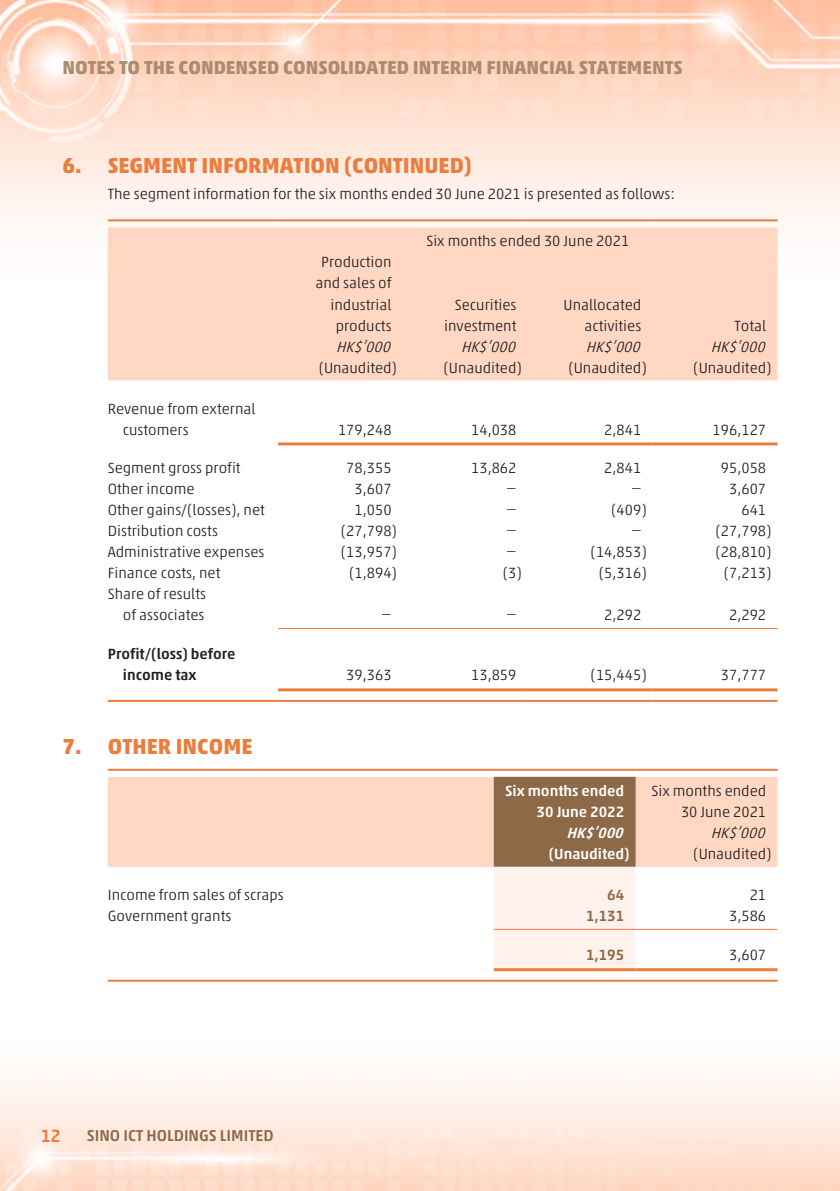
<style>
.page{position:relative;width:840px;height:1191px;background:#fff}
.page>*{position:absolute;margin:0;border:0;box-sizing:border-box;transform-origin:0 0}
._3__標題{font:700 22px "Akko Pro";color:#eb7d3d}
.t1{font:700 19px "Akko Pro";color:#aa8c6f}
.t2{font:500 18px "Akko Pro";color:#eb7d3d}
.t3{font:500 16px "Akko Pro";color:#8e6947}
._1__內文{font:300 15px "Akko Pro";color:#231f20}
._1__內文-2{font:italic 300 15px "Akko Pro";color:#231f20}
._1__內文-3{font:500 15px "Akko Pro";color:#fff}
._1__內文-4{font:500 15px "Akko Pro";color:#231f20}
._1__內文-5{font:500 15px "Akko Pro";color:#8e6947}
._1__內文-6{font:italic 500 15px "Akko Pro";color:#fff}
</style>
<div class="page">
<img style="left:0;top:0;width:838px;height:1191px">
<div style="left:108px;top:227px;width:669px;height:153px;background:#ffd7c3"></div>
<hr style="left:108px;top:219px;width:170px;height:2px;background:#eb7d3d">
<hr style="left:278px;top:219px;width:125px;height:2px;background:#eb7d3d">
<hr style="left:403px;top:219px;width:124px;height:2px;background:#eb7d3d">
<hr style="left:527px;top:219px;width:125px;height:2px;background:#eb7d3d">
<hr style="left:652px;top:219px;width:125px;height:2px;background:#eb7d3d">
<hr style="left:278px;top:442px;width:125px;height:3px;background:#eb7d3d">
<hr style="left:403px;top:442px;width:124px;height:3px;background:#eb7d3d">
<hr style="left:527px;top:442px;width:125px;height:3px;background:#eb7d3d">
<hr style="left:652px;top:442px;width:125px;height:3px;background:#eb7d3d">
<hr style="left:278px;top:628px;width:125px;height:1px;background:#eb7d3d">
<hr style="left:403px;top:628px;width:124px;height:1px;background:#eb7d3d">
<hr style="left:527px;top:628px;width:125px;height:1px;background:#eb7d3d">
<hr style="left:652px;top:628px;width:125px;height:1px;background:#eb7d3d">
<hr style="left:278px;top:688px;width:125px;height:3px;background:#eb7d3d">
<hr style="left:403px;top:688px;width:124px;height:3px;background:#eb7d3d">
<hr style="left:527px;top:688px;width:125px;height:3px;background:#eb7d3d">
<hr style="left:652px;top:688px;width:125px;height:3px;background:#eb7d3d">
<hr style="left:108px;top:700px;width:170px;height:2px;background:#eb7d3d">
<hr style="left:278px;top:700px;width:125px;height:2px;background:#eb7d3d">
<hr style="left:403px;top:700px;width:124px;height:2px;background:#eb7d3d">
<hr style="left:527px;top:700px;width:125px;height:2px;background:#eb7d3d">
<hr style="left:652px;top:700px;width:125px;height:2px;background:#eb7d3d">
<div style="left:108px;top:777px;width:669px;height:90px;background:#ffd7c3"></div>
<svg style="left:493px;top:777px;width:142px;height:191px;background:#cab19e"></svg>
<hr style="left:108px;top:769px;width:385px;height:2px;background:#eb7d3d">
<hr style="left:493px;top:769px;width:142px;height:2px;background:#eb7d3d">
<hr style="left:635px;top:769px;width:142px;height:2px;background:#eb7d3d">
<hr style="left:493px;top:929px;width:142px;height:1px;background:#eb7d3d">
<hr style="left:635px;top:929px;width:142px;height:1px;background:#eb7d3d">
<hr style="left:493px;top:968px;width:142px;height:3px;background:#eb7d3d">
<hr style="left:635px;top:968px;width:142px;height:3px;background:#eb7d3d">
<hr style="left:108px;top:979px;width:385px;height:2px;background:#eb7d3d">
<hr style="left:493px;top:979px;width:142px;height:2px;background:#eb7d3d">
<hr style="left:635px;top:979px;width:142px;height:2px;background:#eb7d3d">
<p class="t1" style="left:62px;top:55px;width:621px">NOTES TO THE CONDENSED CONSOLIDATED INTERIM FINANCIAL STATEMENTS</p>
<p class="_3__標題" style="left:62px;top:152px;width:410px">6. SEGMENT INFORMATION (CONTINUED)</p>
<p class="_1__內文" style="left:108px;top:185px;width:568px">The segment information for the six months ended 30 June 2021 is presented as follows:</p>
<p class="_1__內文" style="left:426px;top:232px;width:204px">Six months ended 30 June 2021</p>
<p class="_1__內文" style="left:321px;top:253px;width:72px">Production</p>
<p class="_1__內文" style="left:315px;top:274px;width:78px">and sales of</p>
<p class="_1__內文" style="left:330px;top:295px;width:62px">industrial</p>
<p class="_1__內文" style="left:335px;top:316px;width:57px">products</p>
<p class="_1__內文" style="left:563px;top:295px;width:79px">Unallocated</p>
<p class="_1__內文" style="left:584px;top:316px;width:58px">activities</p>
<p class="_1__內文" style="left:734px;top:316px;width:33px">Total</p>
<p class="_1__內文" style="left:454px;top:295px;width:63px">Securities</p>
<p class="_1__內文" style="left:444px;top:316px;width:74px">investment</p>
<p class="_1__內文-2" style="left:336px;top:337px;width:60px">HK$’000</p>
<p class="_1__內文-2" style="left:461px;top:337px;width:60px">HK$’000</p>
<p class="_1__內文-2" style="left:585px;top:337px;width:60px">HK$’000</p>
<p class="_1__內文-2" style="left:710px;top:337px;width:60px">HK$’000</p>
<p class="_1__內文" style="left:318px;top:358px;width:80px">(Unaudited)</p>
<p class="_1__內文" style="left:443px;top:358px;width:80px">(Unaudited)</p>
<p class="_1__內文" style="left:568px;top:358px;width:80px">(Unaudited)</p>
<p class="_1__內文" style="left:692px;top:358px;width:80px">(Unaudited)</p>
<p class="_1__內文" style="left:108px;top:399px;width:149px">Revenue from external</p>
<p class="_1__內文" style="left:123px;top:420px;width:67px">customers</p>
<p class="_1__內文" style="left:338px;top:420px;width:55px">179,248</p>
<p class="_1__內文" style="left:471px;top:420px;width:47px">14,038</p>
<p class="_1__內文" style="left:604px;top:420px;width:39px">2,841</p>
<p class="_1__內文" style="left:712px;top:420px;width:55px">196,127</p>
<p class="_1__內文" style="left:108px;top:459px;width:134px">Segment gross profit</p>
<p class="_1__內文" style="left:346px;top:459px;width:47px">78,355</p>
<p class="_1__內文" style="left:471px;top:459px;width:47px">13,862</p>
<p class="_1__內文" style="left:604px;top:459px;width:39px">2,841</p>
<p class="_1__內文" style="left:720px;top:459px;width:47px">95,058</p>
<p class="_1__內文" style="left:108px;top:480px;width:88px">Other income</p>
<p class="_1__內文" style="left:354px;top:480px;width:39px">3,607</p>
<p class="_1__內文" style="left:506px;top:479px;width:11px">—</p>
<p class="_1__內文" style="left:631px;top:479px;width:11px">—</p>
<p class="_1__內文" style="left:728px;top:480px;width:39px">3,607</p>
<p class="_1__內文" style="left:108px;top:501px;width:158px">Other gains/(losses), net</p>
<p class="_1__內文" style="left:354px;top:501px;width:39px">1,050</p>
<p class="_1__內文" style="left:506px;top:500px;width:11px">—</p>
<p class="_1__內文" style="left:610px;top:501px;width:37px">(409)</p>
<p class="_1__內文" style="left:741px;top:501px;width:26px">641</p>
<p class="_1__內文" style="left:108px;top:522px;width:111px">Distribution costs</p>
<p class="_1__內文" style="left:341px;top:522px;width:58px">(27,798)</p>
<p class="_1__內文" style="left:506px;top:521px;width:11px">—</p>
<p class="_1__內文" style="left:631px;top:521px;width:11px">—</p>
<p class="_1__內文" style="left:715px;top:522px;width:58px">(27,798)</p>
<p class="_1__內文" style="left:108px;top:543px;width:158px">Administrative expenses</p>
<p class="_1__內文" style="left:341px;top:543px;width:58px">(13,957)</p>
<p class="_1__內文" style="left:506px;top:542px;width:11px">—</p>
<p class="_1__內文" style="left:590px;top:543px;width:58px">(14,853)</p>
<p class="_1__內文" style="left:715px;top:543px;width:58px">(28,810)</p>
<p class="_1__內文" style="left:108px;top:564px;width:114px">Finance costs, net</p>
<p class="_1__內文" style="left:349px;top:564px;width:49px">(1,894)</p>
<p class="_1__內文" style="left:502px;top:564px;width:21px">(3)</p>
<p class="_1__內文" style="left:598px;top:564px;width:49px">(5,316)</p>
<p class="_1__內文" style="left:723px;top:564px;width:49px">(7,213)</p>
<p class="_1__內文" style="left:108px;top:585px;width:100px">Share of results</p>
<p class="_1__內文" style="left:123px;top:606px;width:83px">of associates</p>
<p class="_1__內文" style="left:381px;top:605px;width:11px">—</p>
<p class="_1__內文" style="left:506px;top:605px;width:11px">—</p>
<p class="_1__內文" style="left:604px;top:606px;width:39px">2,292</p>
<p class="_1__內文" style="left:728px;top:606px;width:39px">2,292</p>
<p class="_1__內文-4" style="left:108px;top:645px;width:129px">Profit/(loss) before</p>
<p class="_1__內文-4" style="left:123px;top:666px;width:75px">income tax</p>
<p class="_1__內文" style="left:346px;top:666px;width:47px">39,363</p>
<p class="_1__內文" style="left:471px;top:666px;width:47px">13,859</p>
<p class="_1__內文" style="left:590px;top:666px;width:58px">(15,445)</p>
<p class="_1__內文" style="left:720px;top:666px;width:47px">37,777</p>
<p class="_3__標題" style="left:62px;top:733px;width:191px">7. OTHER INCOME</p>
<p class="_1__內文-3" style="left:505px;top:781px;width:121px">Six months ended</p>
<p class="_1__內文" style="left:651px;top:781px;width:116px">Six months ended</p>
<p class="_1__內文-3" style="left:536px;top:802px;width:89px">30 June 2022</p>
<p class="_1__內文" style="left:680px;top:802px;width:87px">30 June 2021</p>
<p class="_1__內文-6" style="left:566px;top:823px;width:62px">HK$’000</p>
<p class="_1__內文-2" style="left:710px;top:823px;width:60px">HK$’000</p>
<p class="_1__內文-3" style="left:548px;top:844px;width:82px">(Unaudited)</p>
<p class="_1__內文" style="left:692px;top:844px;width:80px">(Unaudited)</p>
<p class="_1__內文" style="left:108px;top:885px;width:177px">Income from sales of scraps</p>
<p class="_1__內文-5" style="left:607px;top:885px;width:19px">64</p>
<p class="_1__內文" style="left:749px;top:885px;width:18px">21</p>
<p class="_1__內文" style="left:108px;top:906px;width:125px">Government grants</p>
<p class="_1__內文-5" style="left:585px;top:906px;width:40px">1,131</p>
<p class="_1__內文" style="left:728px;top:906px;width:39px">3,586</p>
<p class="_1__內文-5" style="left:585px;top:946px;width:40px">1,195</p>
<p class="_1__內文" style="left:728px;top:946px;width:39px">3,607</p>
<p class="t2" style="left:41px;top:1124px;width:21px">12</p>
<p class="t3" style="left:87px;top:1125px;width:188px">SINO ICT HOLDINGS LIMITED</p>
</div>
